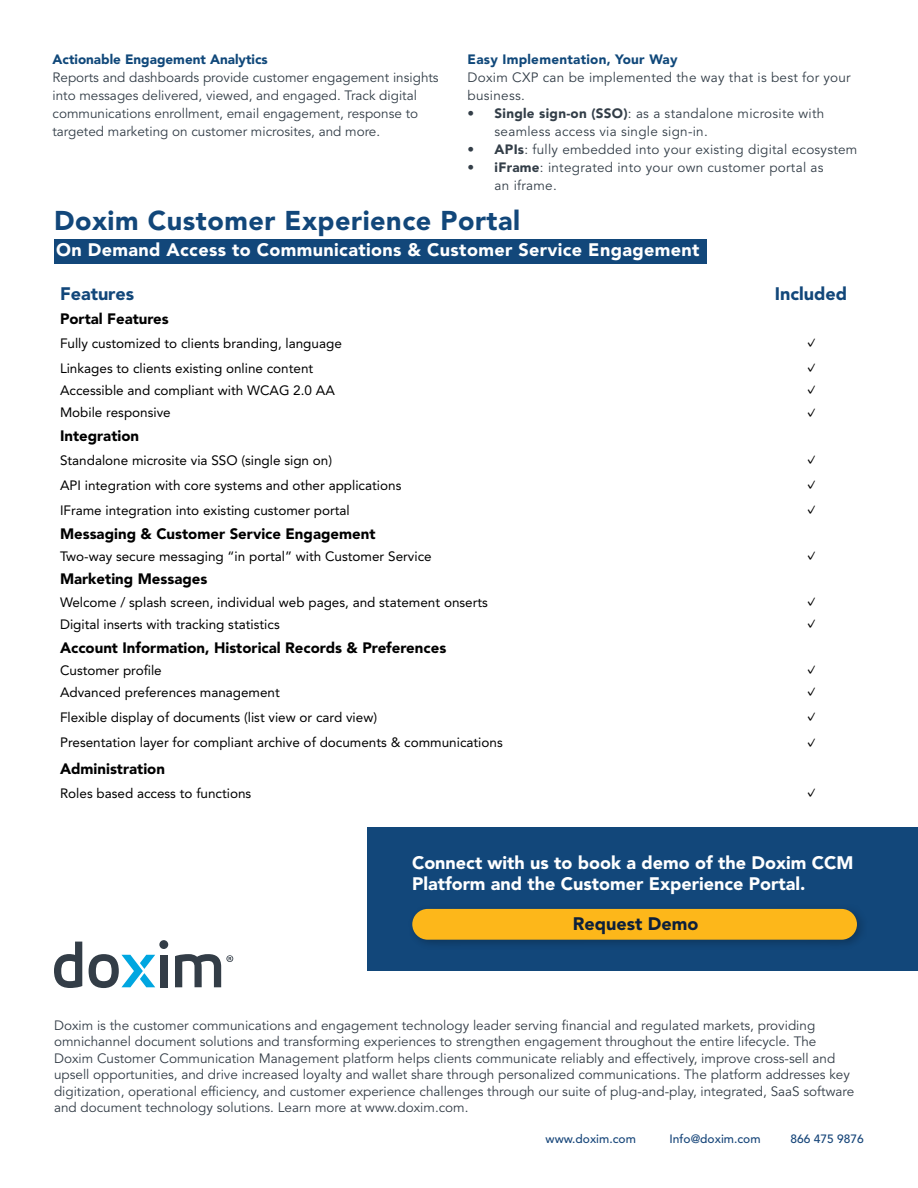
<style>
.page{position:relative;width:918px;height:1188px;background:#fff}
.page>*{position:absolute;margin:0;border:0;box-sizing:border-box;transform-origin:0 0}
.t1{font:900 27px "Avenir LT Std";letter-spacing:.02em;color:#12477a}
.t2{font:900 18px/21px "Avenir LT Std";color:#fff}
.t3{font:900 18px "Avenir LT Std";letter-spacing:.02em;color:#fff}
.t4{font:900 18px "Avenir LT Std";color:#12477a}
.t5{font:900 18px "Avenir LT Std";color:#0c203b}
.t6{font:900 15px "Avenir LT Std";color:#000}
.t7{font:13.5px/16.5px "Avenir LT Std";color:#333d47}
.t8{font:13.5px "Avenir LT Std";color:#000}
.t9{font:13.5px/18px "Avenir LT Std";letter-spacing:.02em;color:#333e48}
.t10{font:13.5px/18px "Avenir LT Std";color:#333e48}
.t11{font:900 13.5px "Avenir LT Std";color:#10487a}
.t12{font:900 13.5px "Avenir LT Std";letter-spacing:.02em;color:#10487a}
.t13{font:13.5px "Hira Kaku Pro N W3";color:#000}
.t14{font:500 12px "Avenir LT Std";color:#164579}
.s1{font-weight:900}
</style>
<div class="page">
<div style="left:54px;top:240px;width:653px;height:24px;background:#12477a"></div>
<svg style="left:54px;top:942px;width:28px;height:46px"></svg>
<div style="left:160px;top:955px;width:7px;height:32px;background:#333d47"></div>
<svg style="left:89px;top:954px;width:66px;height:34px"></svg>
<div style="left:159px;top:940px;width:9px;height:9px;background:#333d47;border-radius:50%"></div>
<svg style="left:175px;top:954px;width:58px;height:33px"></svg>
<div style="left:367px;top:827px;width:551px;height:143px;background:#12477a"></div>
<div style="left:407px;top:903px;width:462px;height:48px;background:#000;opacity:.25"></div>
<div style="left:412px;top:909px;width:445px;height:31px;background:#fdb71a;border-radius:15px"></div>
<h1 class="t12" style="left:468px;top:51px;width:212px">Easy Implementation, Your Way</h1>
<p class="t9" style="left:468px;top:69px;width:385px">Doxim CXP can be implemented the way that is best for your business.</p>
<p class="t9" style="left:495px;top:105px;width:331px;text-indent:-27px"><span class="s1">• Single sign-on (SSO)</span>: as a standalone microsite with seamless access via single sign-in.</p>
<p class="t9" style="left:468px;top:141px;width:391px"><span class="s1">• APIs</span>: fully embedded into your existing digital ecosystem</p>
<p class="t9" style="left:495px;top:159px;width:330px;text-indent:-27px"><span class="s1">• iFrame</span>: integrated into your own customer portal as an iframe.</p>
<p class="t1" style="left:54px;top:204px;width:468px">Doxim Customer Experience Portal</p>
<p class="t3" style="left:56px;top:239px;width:645px">On Demand Access to Communications &amp; Customer Service Engagement</p>
<p class="t4" style="left:60px;top:283px;width:75px">Features</p>
<p class="t4" style="left:775px;top:283px;width:74px">Included</p>
<p class="t6" style="left:60px;top:309px;width:110px">Portal Features</p>
<p class="t8" style="left:60px;top:335px;width:283px">Fully customized to clients branding, language</p>
<p class="t13" style="left:804px;top:331px;width:15px">✓</p>
<p class="t8" style="left:60px;top:360px;width:255px">Linkages to clients existing online content</p>
<p class="t13" style="left:804px;top:356px;width:15px">✓</p>
<p class="t8" style="left:60px;top:383px;width:276px">Accessible and compliant with WCAG 2.0 AA</p>
<p class="t13" style="left:804px;top:378px;width:15px">✓</p>
<p class="t8" style="left:60px;top:405px;width:112px">Mobile responsive</p>
<p class="t13" style="left:804px;top:401px;width:15px">✓</p>
<p class="t6" style="left:60px;top:427px;width:81px">Integration</p>
<p class="t8" style="left:60px;top:452px;width:274px">Standalone microsite via SSO (single sign on)</p>
<p class="t13" style="left:804px;top:448px;width:15px">✓</p>
<p class="t8" style="left:60px;top:477px;width:343px">API integration with core systems and other applications</p>
<p class="t13" style="left:804px;top:473px;width:15px">✓</p>
<p class="t8" style="left:60px;top:503px;width:291px">IFrame integration into existing customer portal</p>
<p class="t13" style="left:804px;top:498px;width:15px">✓</p>
<p class="t6" style="left:60px;top:524px;width:317px">Messaging &amp; Customer Service Engagement</p>
<p class="t8" style="left:60px;top:548px;width:373px">Two-way secure messaging “in portal” with Customer Service</p>
<p class="t13" style="left:804px;top:544px;width:15px">✓</p>
<p class="t6" style="left:60px;top:570px;width:149px">Marketing Messages</p>
<p class="t8" style="left:60px;top:594px;width:430px">Welcome / splash screen, individual web pages, and statement onserts</p>
<p class="t13" style="left:804px;top:590px;width:15px">✓</p>
<p class="t8" style="left:60px;top:617px;width:221px">Digital inserts with tracking statistics</p>
<p class="t13" style="left:804px;top:612px;width:15px">✓</p>
<p class="t6" style="left:60px;top:638px;width:388px">Account Information, Historical Records &amp; Preferences</p>
<p class="t8" style="left:60px;top:662px;width:103px">Customer profile</p>
<p class="t13" style="left:804px;top:658px;width:15px">✓</p>
<p class="t8" style="left:60px;top:685px;width:221px">Advanced preferences management</p>
<p class="t13" style="left:804px;top:680px;width:15px">✓</p>
<p class="t8" style="left:60px;top:710px;width:319px">Flexible display of documents (list view or card view)</p>
<p class="t13" style="left:804px;top:705px;width:15px">✓</p>
<p class="t8" style="left:60px;top:735px;width:444px">Presentation layer for compliant archive of documents &amp; communications</p>
<p class="t13" style="left:804px;top:730px;width:15px">✓</p>
<p class="t6" style="left:60px;top:759px;width:107px">Administration</p>
<p class="t8" style="left:60px;top:785px;width:193px">Roles based access to functions</p>
<p class="t13" style="left:804px;top:781px;width:15px">✓</p>
<h1 class="t11" style="left:52px;top:51px;width:217px">Actionable Engagement Analytics</h1>
<p class="t10" style="left:52px;top:69px;width:388px">Reports and dashboards provide customer engagement insights into messages delivered, viewed, and engaged. Track digital communications enrollment, email engagement, response to targeted marketing on customer microsites, and more.</p>
<p class="t2" style="left:412px;top:852px;width:443px">Connect with us to book a demo of the Doxim CCM<br>Platform and the Customer Experience Portal.</p>
<p class="t5" style="left:573px;top:913px;width:127px">Request Demo</p>
<p class="t7" style="left:54px;top:1017px;width:802px">Doxim is the customer communications and engagement technology leader serving financial and regulated markets, providing omnichannel document solutions and transforming experiences to strengthen engagement throughout the entire lifecycle. The Doxim Customer Communication Management platform helps clients communicate reliably and effectively, improve cross-sell and upsell opportunities, and drive increased loyalty and wallet share through personalized communications. The platform addresses key digitization, operational efficiency, and customer experience challenges through our suite of plug-and-play, integrated, SaaS software and document technology solutions. Learn more at www.doxim.com.</p>
<p class="t14" style="left:546px;top:1132px;width:92px">www.doxim.com</p>
<p class="t14" style="left:670px;top:1132px;width:92px">Info@doxim.com</p>
<p class="t14" style="left:791px;top:1132px;width:75px">866 475 9876</p>
</div>
